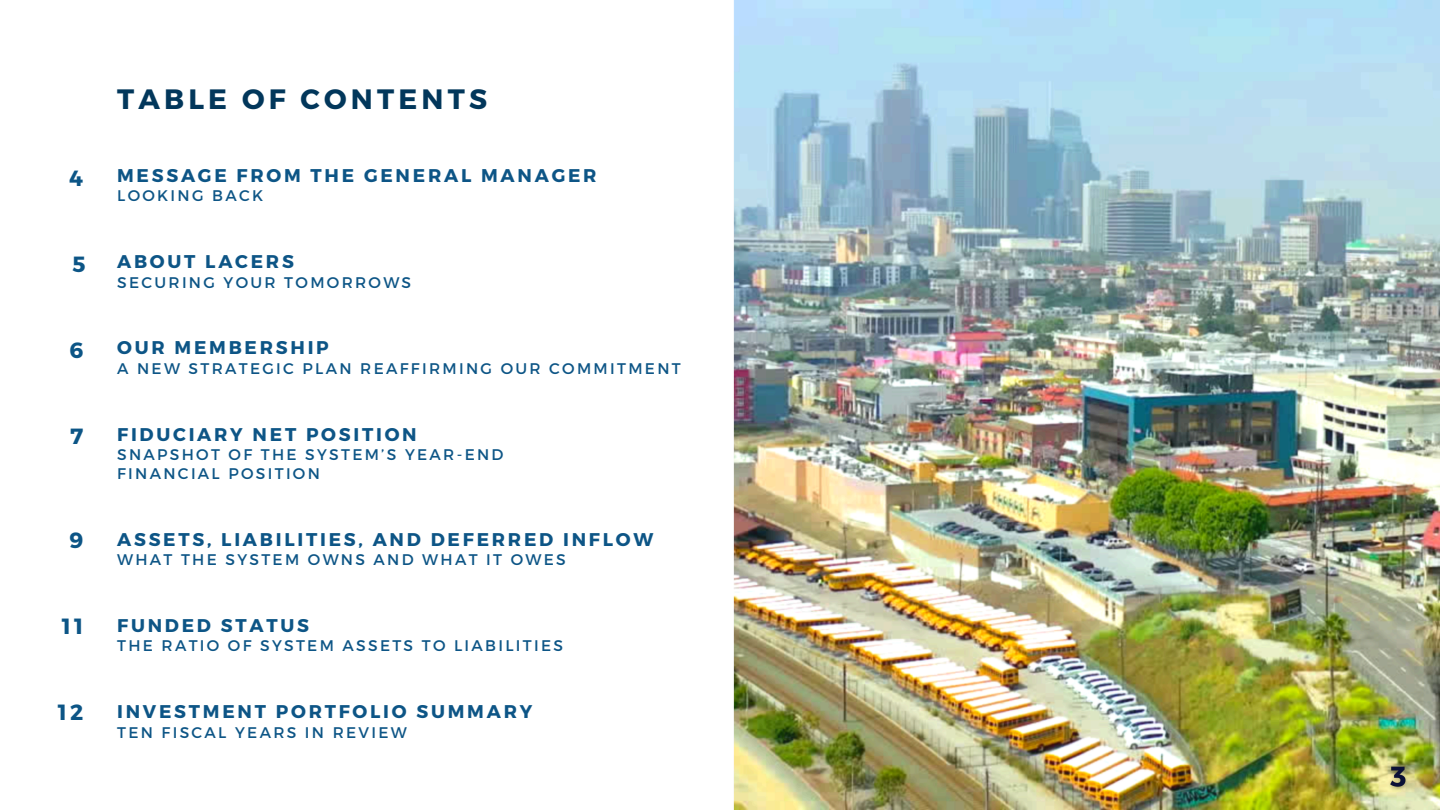
<style>
.page{position:relative;width:1440px;height:810px;background:#fff}
.page>*{position:absolute;margin:0;border:0;box-sizing:border-box;transform-origin:0 0}
.t1{font:700 28px "Montserrat";letter-spacing:.15em;color:#02375b}
.t2{font:700 22px "Montserrat";color:#0c5586}
.t3{font:700 18.4px "Montserrat";letter-spacing:.15em;color:#0d5586}
.t4{font:15.4px "Montserrat";letter-spacing:.15em;color:#0d5586}
</style>
<div class="page">
<img style="left:733px;top:0;width:707px;height:810px">
<img style="left:1382px;top:758px;width:30px;height:38px">
<p class="t1" style="left:117px;top:81px;width:371px">TABLE OF CONTENTS</p>
<p class="t2" style="left:69px;top:163px;width:15px">4</p>
<h1 class="t3" style="left:117px;top:163px;width:481px">MESSAGE FROM THE GENERAL MANAGER</h1>
<h1 class="t4" style="left:117px;top:186px;width:148px">LOOKING BACK</h1>
<h2 class="t2" style="left:73px;top:250px;width:15px">5</h2>
<p class="t3" style="left:117px;top:250px;width:178px">ABOUT LACERS</p>
<h2 class="t4" style="left:117px;top:272px;width:296px">SECURING YOUR TOMORROWS</h2>
<p class="t2" style="left:69px;top:336px;width:15px">6</p>
<p class="t3" style="left:117px;top:336px;width:213px">OUR MEMBERSHIP</p>
<p class="t4" style="left:117px;top:358px;width:565px">A NEW STRATEGIC PLAN REAFFIRMING OUR COMMITMENT</p>
<p class="t2" style="left:70px;top:422px;width:15px">7</p>
<p class="t3" style="left:117px;top:422px;width:301px">FIDUCIARY NET POSITION</p>
<p class="t4" style="left:117px;top:445px;width:388px">SNAPSHOT OF THE SYSTEM’S YEAR-END</p>
<p class="t4" style="left:117px;top:463px;width:204px">FINANCIAL POSITION</p>
<p class="t2" style="left:69px;top:526px;width:15px">9</p>
<p class="t3" style="left:117px;top:527px;width:538px">ASSETS, LIABILITIES, AND DEFERRED INFLOW</p>
<p class="t4" style="left:117px;top:550px;width:450px">WHAT THE SYSTEM OWNS AND WHAT IT OWES</p>
<p class="t2" style="left:62px;top:612px;width:23px">11</p>
<p class="t3" style="left:117px;top:613px;width:193px">FUNDED STATUS</p>
<h2 class="t4" style="left:117px;top:636px;width:447px">THE RATIO OF SYSTEM ASSETS TO LIABILITIES</h2>
<p class="t2" style="left:58px;top:698px;width:27px">12</p>
<p class="t3" style="left:117px;top:700px;width:417px">INVESTMENT PORTFOLIO SUMMARY</p>
<p class="t4" style="left:117px;top:722px;width:291px">TEN FISCAL YEARS IN REVIEW</p>
</div>
